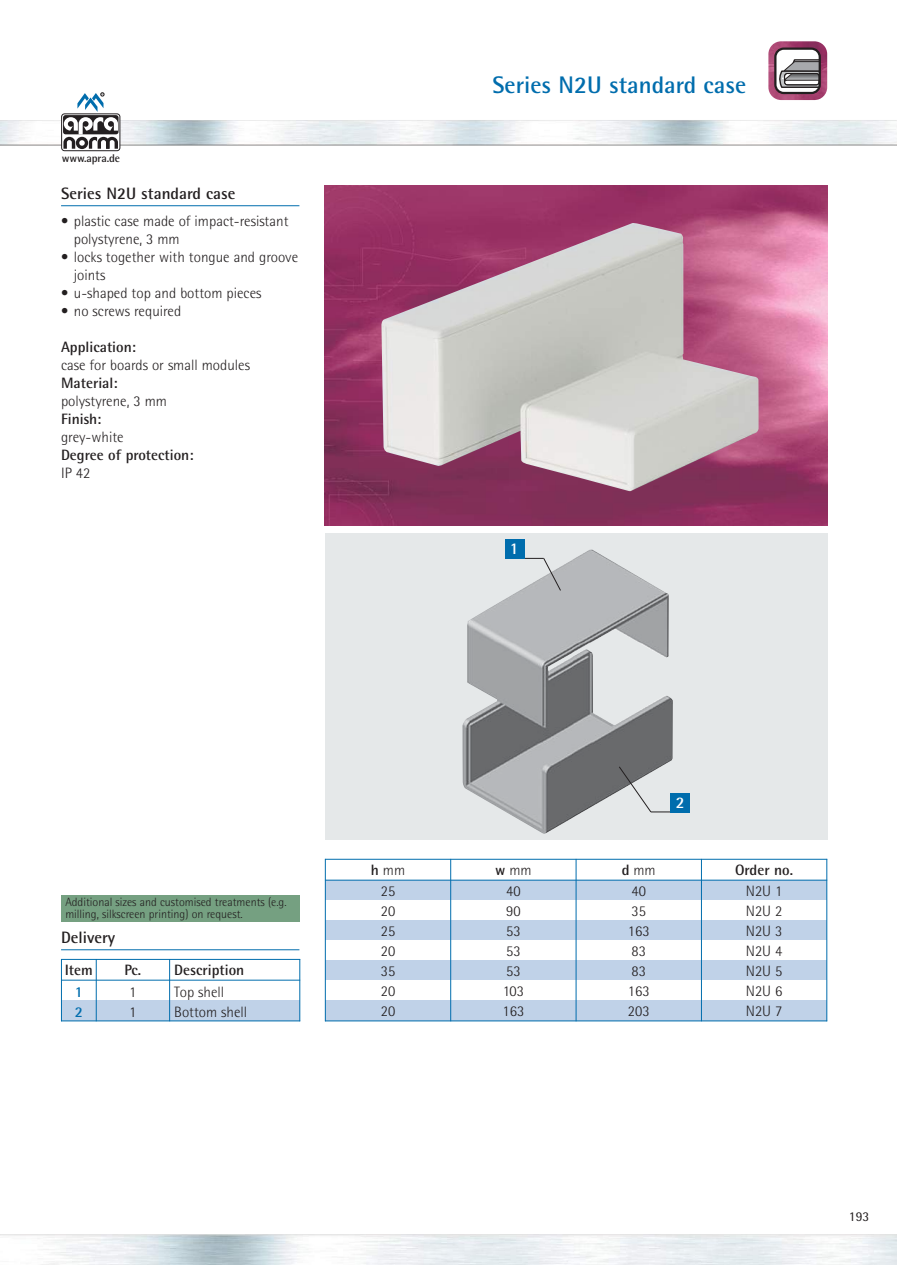
<style>
.page{position:relative;width:897px;height:1265px;background:#fff}
.page>*{position:absolute;margin:0;border:0;box-sizing:border-box;transform-origin:0 0}
.t1{font:700 24px "Agfa Rotis Semisans";color:#006dad}
.t2{font:700 16.5px "Agfa Rotis Semisans";color:#231f20}
.t3{font:700 16.2px "Agfa Rotis Semisans";color:#fff}
.t4{font:300 15px/18px "Agfa Rotis Semisans";color:#231f20}
.t5{font:700 15px "Agfa Rotis Semisans";color:#231f20}
.t6{font:700 15px "Agfa Rotis Semisans";color:#006dad}
.t7{font:13.5px "Agfa Rotis Semisans";color:#231f20}
.t8{font:300 12px/12px "Agfa Rotis Semisans";color:#231f20}
.t9{font:700 11.25px "Agfa Rotis Semisans";letter-spacing:-.005em;color:#231f20}
.s1{font-weight:700}
</style>
<div class="page">
<svg style="left:61px;top:114px;width:59px;height:37px"></svg>
<svg style="left:63px;top:93px;width:55px;height:56px"></svg>
<img style="left:768px;top:41px;width:58px;height:59px;border-radius:13px">
<div style="left:775px;top:49px;width:44px;height:44px;background:#fff;border-radius:8px"></div>
<svg style="left:777px;top:59px;width:43px;height:30px"></svg>
<div style="left:773px;top:48px;width:47px;height:46px;border:2px solid #231f20;border-radius:8px"></div>
<hr style="left:61px;top:205px;width:238px;height:1px;background:#006dad">
<hr style="left:61px;top:949px;width:238px;height:1px;background:#006dad">
<div style="left:61px;top:1000px;width:35px;height:21px;background:#c0d2e8"></div>
<div style="left:96px;top:1000px;width:73px;height:21px;background:#c0d2e8"></div>
<div style="left:169px;top:1000px;width:131px;height:21px;background:#c0d2e8"></div>
<hr style="left:61px;top:959px;width:1px;height:62px;background:#006dad">
<hr style="left:96px;top:959px;width:1px;height:62px;background:#006dad">
<hr style="left:169px;top:959px;width:1px;height:62px;background:#006dad">
<hr style="left:299px;top:959px;width:1px;height:62px;background:#006dad">
<hr style="left:61px;top:959px;width:239px;height:1px;background:#006dad">
<hr style="left:61px;top:980px;width:239px;height:1px;background:#006dad">
<hr style="left:61px;top:1020px;width:239px;height:1px;background:#006dad">
<img style="left:325px;top:186px;width:501px;height:339px">
<img style="left:381px;top:223px;width:377px;height:268px">
<div style="left:325px;top:533px;width:501px;height:307px;background:#e5e8e9"></div>
<img style="left:462px;top:549px;width:210px;height:285px">
<hr style="left:650px;top:811px;width:38px;height:1px;background:#231f20">
<svg style="left:618px;top:766px;width:33px;height:46px"></svg>
<div style="left:670px;top:793px;width:19px;height:19px;background:#006dad"></div>
<svg style="left:543px;top:558px;width:17px;height:33px"></svg>
<hr style="left:505px;top:558px;width:38px;height:1px;background:#231f20">
<div style="left:505px;top:539px;width:19px;height:20px;background:#006dad"></div>
<div style="left:61px;top:895px;width:238px;height:26px;background:#75a081"></div>
<div style="left:325px;top:880px;width:125px;height:20px;background:#c0d2e8"></div>
<div style="left:450px;top:880px;width:126px;height:20px;background:#c0d2e8"></div>
<div style="left:576px;top:880px;width:125px;height:20px;background:#c0d2e8"></div>
<div style="left:701px;top:880px;width:125px;height:20px;background:#c0d2e8"></div>
<div style="left:325px;top:920px;width:125px;height:20px;background:#c0d2e8"></div>
<div style="left:450px;top:920px;width:126px;height:20px;background:#c0d2e8"></div>
<div style="left:576px;top:920px;width:125px;height:20px;background:#c0d2e8"></div>
<div style="left:701px;top:920px;width:125px;height:20px;background:#c0d2e8"></div>
<div style="left:325px;top:960px;width:125px;height:20px;background:#c0d2e8"></div>
<div style="left:450px;top:960px;width:126px;height:20px;background:#c0d2e8"></div>
<div style="left:576px;top:960px;width:125px;height:20px;background:#c0d2e8"></div>
<div style="left:701px;top:960px;width:125px;height:20px;background:#c0d2e8"></div>
<div style="left:325px;top:1000px;width:125px;height:21px;background:#c0d2e8"></div>
<div style="left:450px;top:1000px;width:126px;height:21px;background:#c0d2e8"></div>
<div style="left:576px;top:1000px;width:125px;height:21px;background:#c0d2e8"></div>
<div style="left:701px;top:1000px;width:125px;height:21px;background:#c0d2e8"></div>
<hr style="left:325px;top:859px;width:1px;height:162px;background:#006dad">
<hr style="left:450px;top:859px;width:1px;height:162px;background:#006dad">
<hr style="left:575px;top:859px;width:1px;height:162px;background:#006dad">
<hr style="left:700px;top:859px;width:1px;height:162px;background:#006dad">
<hr style="left:826px;top:859px;width:1px;height:162px;background:#006dad">
<hr style="left:325px;top:859px;width:501px;height:1px;background:#006dad">
<hr style="left:325px;top:880px;width:501px;height:1px;background:#006dad">
<hr style="left:325px;top:1020px;width:501px;height:1px;background:#006dad">
<p class="t9" style="left:62px;top:154px;width:60px">www.apra.de</p>
<p class="t2" style="left:61px;top:187px;width:176px">Series N2U standard case</p>
<p class="t4" style="left:74px;top:213px;width:216px;text-indent:-13px">• plastic case made of impact-resistant polystyrene, 3 mm</p>
<p class="t4" style="left:74px;top:249px;width:226px;text-indent:-13px">• locks together with tongue and groove joints</p>
<p class="t4" style="left:61px;top:285px;width:202px">• u-shaped top and bottom pieces</p>
<p class="t4" style="left:61px;top:303px;width:122px">• no screws required</p>
<p class="t5" style="left:61px;top:342px;width:76px">Application:</p>
<p class="t4" style="left:61px;top:357px;width:190px">case for boards or small modules</p>
<p class="t5" style="left:61px;top:378px;width:58px">Material:</p>
<p class="t4" style="left:61px;top:393px;width:107px">polystyrene, 3 mm</p>
<p class="t5" style="left:61px;top:414px;width:42px">Finish:</p>
<p class="t4" style="left:61px;top:429px;width:64px">grey-white</p>
<p class="t5" style="left:61px;top:450px;width:134px">Degree of protection:</p>
<p class="t4" style="left:61px;top:465px;width:31px">IP 42</p>
<h1 class="t1" style="left:492px;top:77px;width:255px">Series N2U standard case</h1>
<p class="t3" style="left:509px;top:541px;width:10px">1</p>
<p class="t8" style="left:65px;top:896px;width:223px">Additional sizes and customised treatments (e.g. milling, silkscreen printing) on request.</p>
<p class="t2" style="left:61px;top:931px;width:56px">Delivery</p>
<p class="t5" style="left:65px;top:965px;width:30px">Item</p>
<p class="t5" style="left:124px;top:965px;width:121px">Pc. Description</p>
<p class="t6" style="left:75px;top:986px;width:10px">1</p>
<p class="t4" style="left:129px;top:984px;width:9px">1</p>
<p class="t4" style="left:174px;top:984px;width:51px">Top shell</p>
<p class="t6" style="left:75px;top:1006px;width:10px">2</p>
<p class="t4" style="left:129px;top:1004px;width:9px">1</p>
<p class="t4" style="left:174px;top:1004px;width:74px">Bottom shell</p>
<p class="t3" style="left:675px;top:796px;width:10px">2</p>
<p class="t4" style="left:370px;top:863px;width:36px"><span class="s1">h</span> mm</p>
<p class="t4" style="left:495px;top:863px;width:38px"><span class="s1">w</span> mm</p>
<p class="t4" style="left:621px;top:863px;width:36px"><span class="s1">d</span> mm</p>
<p class="t5" style="left:734px;top:865px;width:59px">Order no.</p>
<p class="t4" style="left:380px;top:883px;width:16px">25</p>
<p class="t4" style="left:506px;top:883px;width:16px">40</p>
<p class="t4" style="left:631px;top:883px;width:16px">40</p>
<p class="t4" style="left:745px;top:883px;width:38px">N2U 1</p>
<p class="t4" style="left:380px;top:903px;width:16px">20</p>
<p class="t4" style="left:506px;top:903px;width:16px">90</p>
<p class="t4" style="left:631px;top:903px;width:16px">35</p>
<p class="t4" style="left:745px;top:903px;width:38px">N2U 2</p>
<p class="t4" style="left:380px;top:923px;width:16px">25</p>
<p class="t4" style="left:506px;top:923px;width:16px">53</p>
<p class="t4" style="left:627px;top:923px;width:23px">163</p>
<p class="t4" style="left:745px;top:923px;width:38px">N2U 3</p>
<p class="t4" style="left:380px;top:943px;width:16px">20</p>
<p class="t4" style="left:506px;top:943px;width:16px">53</p>
<p class="t4" style="left:631px;top:943px;width:16px">83</p>
<p class="t4" style="left:745px;top:943px;width:38px">N2U 4</p>
<p class="t4" style="left:380px;top:963px;width:16px">35</p>
<p class="t4" style="left:506px;top:963px;width:16px">53</p>
<p class="t4" style="left:631px;top:963px;width:16px">83</p>
<p class="t4" style="left:745px;top:963px;width:38px">N2U 5</p>
<p class="t4" style="left:380px;top:983px;width:16px">20</p>
<p class="t4" style="left:502px;top:983px;width:23px">103</p>
<p class="t4" style="left:627px;top:983px;width:23px">163</p>
<p class="t4" style="left:745px;top:983px;width:38px">N2U 6</p>
<p class="t4" style="left:380px;top:1003px;width:16px">20</p>
<p class="t4" style="left:502px;top:1003px;width:23px">163</p>
<p class="t4" style="left:627px;top:1003px;width:23px">203</p>
<p class="t4" style="left:745px;top:1003px;width:38px">N2U 7</p>
<p class="t7" style="left:848px;top:1211px;width:22px">193</p>
</div>
